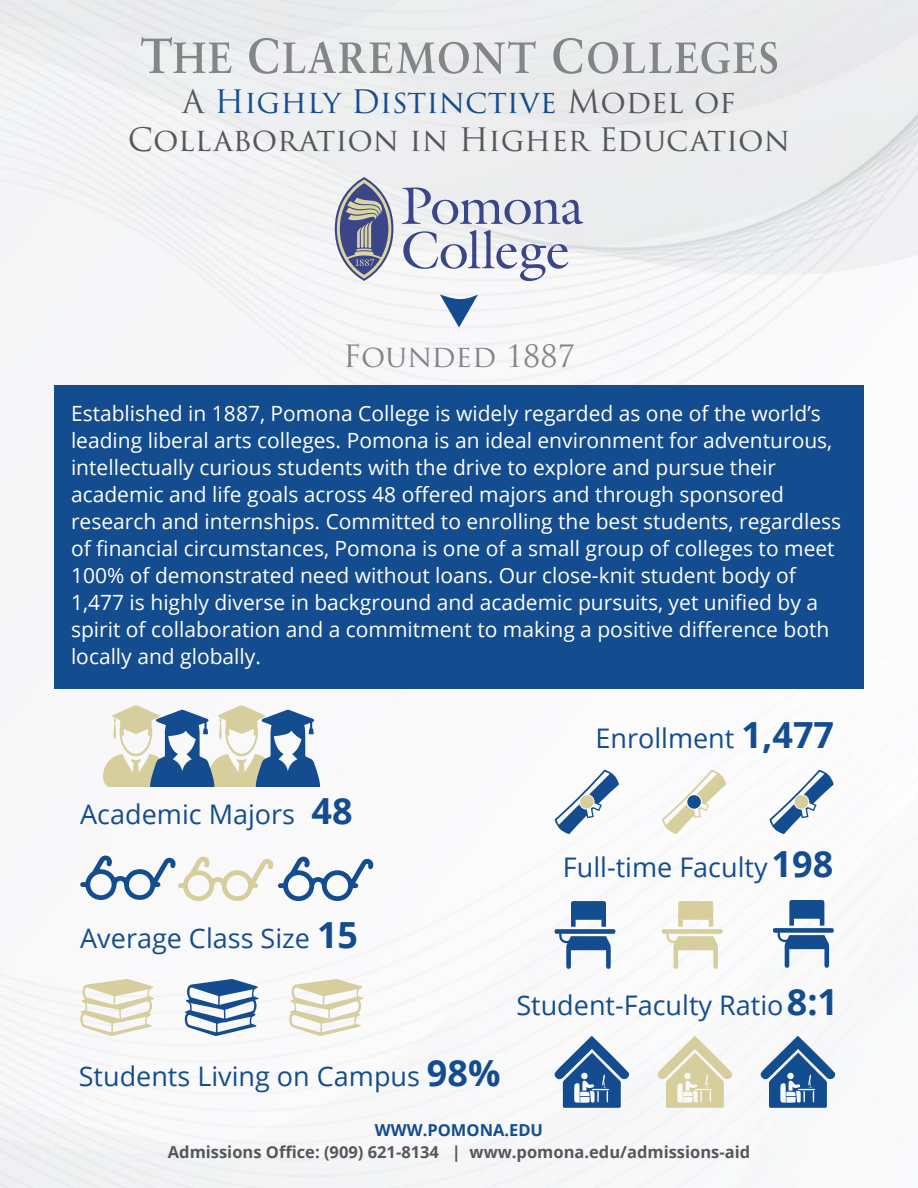
<style>
.page{position:relative;width:918px;height:1188px;background:#fff}
.page>*{position:absolute;margin:0;border:0;box-sizing:border-box;transform-origin:0 0}
.t1{font:31.5px/37.8px "Trajan Pro 3";letter-spacing:-.005em;color:#54575c;text-align:center}
.t2{font:30px "Trajan Pro";color:#828689}
.t3{font:27px "Open Sans";color:#144d8f}
.t4{font:21px/27px "Open Sans";color:#fff}
.t5{font:700 16.5px "Open Sans";color:#54575c}
.t6{font:700 16.5px "Open Sans";color:#144d8f}
.s1{color:#144d8f}
.s2{font-weight:700;font-size:36px}
</style>
<div class="page">
<img style="left:0;top:0;width:918px;height:1188px">
<svg style="left:141px;top:37px;width:91px;height:36px"></svg>
<svg style="left:249px;top:38px;width:287px;height:36px;background:#cfd1d3"></svg>
<svg style="left:553px;top:38px;width:29px;height:36px"></svg>
<svg style="left:588px;top:42px;width:189px;height:32px;background:#caccce"></svg>
<svg style="left:440px;top:294px;width:38px;height:33px"></svg>
<div style="left:54px;top:385px;width:810px;height:303px;background:#144d8f"></div>
<svg style="left:555px;top:770px;width:64px;height:64px"></svg>
<svg style="left:662px;top:770px;width:64px;height:64px"></svg>
<svg style="left:769px;top:770px;width:65px;height:64px"></svg>
<svg style="left:555px;top:901px;width:60px;height:69px"></svg>
<svg style="left:662px;top:901px;width:61px;height:69px"></svg>
<svg style="left:773px;top:900px;width:61px;height:68px"></svg>
<svg style="left:555px;top:1036px;width:74px;height:72px"></svg>
<svg style="left:658px;top:1036px;width:74px;height:72px"></svg>
<svg style="left:402px;top:187px;width:181px;height:37px;background:#c2c5d6"></svg>
<svg style="left:403px;top:230px;width:165px;height:51px"></svg>
<svg style="left:335px;top:177px;width:58px;height:104px"></svg>
<svg style="left:337px;top:180px;width:54px;height:99px"></svg>
<svg style="left:102px;top:705px;width:218px;height:84px"></svg>
<svg style="left:80px;top:855px;width:294px;height:49px"></svg>
<svg style="left:761px;top:1036px;width:74px;height:72px"></svg>
<hr style="left:103px;top:787px;width:218px;height:4px;background:#f9f9fb">
<svg style="left:184px;top:979px;width:75px;height:57px"></svg>
<svg style="left:289px;top:979px;width:74px;height:57px"></svg>
<svg style="left:80px;top:979px;width:74px;height:57px"></svg>
<h1 class="t1" style="left:128px;top:84px;width:664px">A <span class="s1">Highly Distinctive</span> Model of<br>Collaboration in Higher Education</h1>
<h2 class="t2" style="left:343px;top:337px;width:233px">Founded 1887</h2>
<p class="t4" style="left:71px;top:399px;width:772px">Established in 1887, Pomona College is widely regarded as one of the world’s leading liberal arts colleges. Pomona is an ideal environment for adventurous, intellectually curious students with the drive to explore and pursue their academic and life goals across 48 offered majors and through sponsored research and internships. Committed to enrolling the best students, regardless of financial circumstances, Pomona is one of a small group of colleges to meet 100% of demonstrated need without loans. Our close-knit student body of 1,477 is highly diverse in background and academic pursuits, yet unified by a spirit of collaboration and a commitment to making a positive difference both locally and globally.</p>
<p class="t3" style="left:80px;top:796px;width:274px">Academic Majors <span class="s2">48</span></p>
<p class="t3" style="left:80px;top:919px;width:279px">Average Class Size <span class="s2">15</span></p>
<p class="t3" style="left:79px;top:1057px;width:423px">Students Living on Campus <span class="s2">98%</span></p>
<p class="t3" style="left:595px;top:720px;width:240px">Enrollment <span class="s2">1,477</span></p>
<p class="t3" style="left:563px;top:848px;width:272px">Full-time Faculty<span class="s2">198</span></p>
<p class="t3" style="left:516px;top:987px;width:323px">Student-Faculty Ratio<span class="s2">8:1</span></p>
<p class="t6" style="left:375px;top:1118px;width:170px">WWW.POMONA.EDU</p>
<p class="t5" style="left:168px;top:1140px;width:584px">Admissions Office: (909) 621-8134 | www.pomona.edu/admissions-aid</p>
</div>
